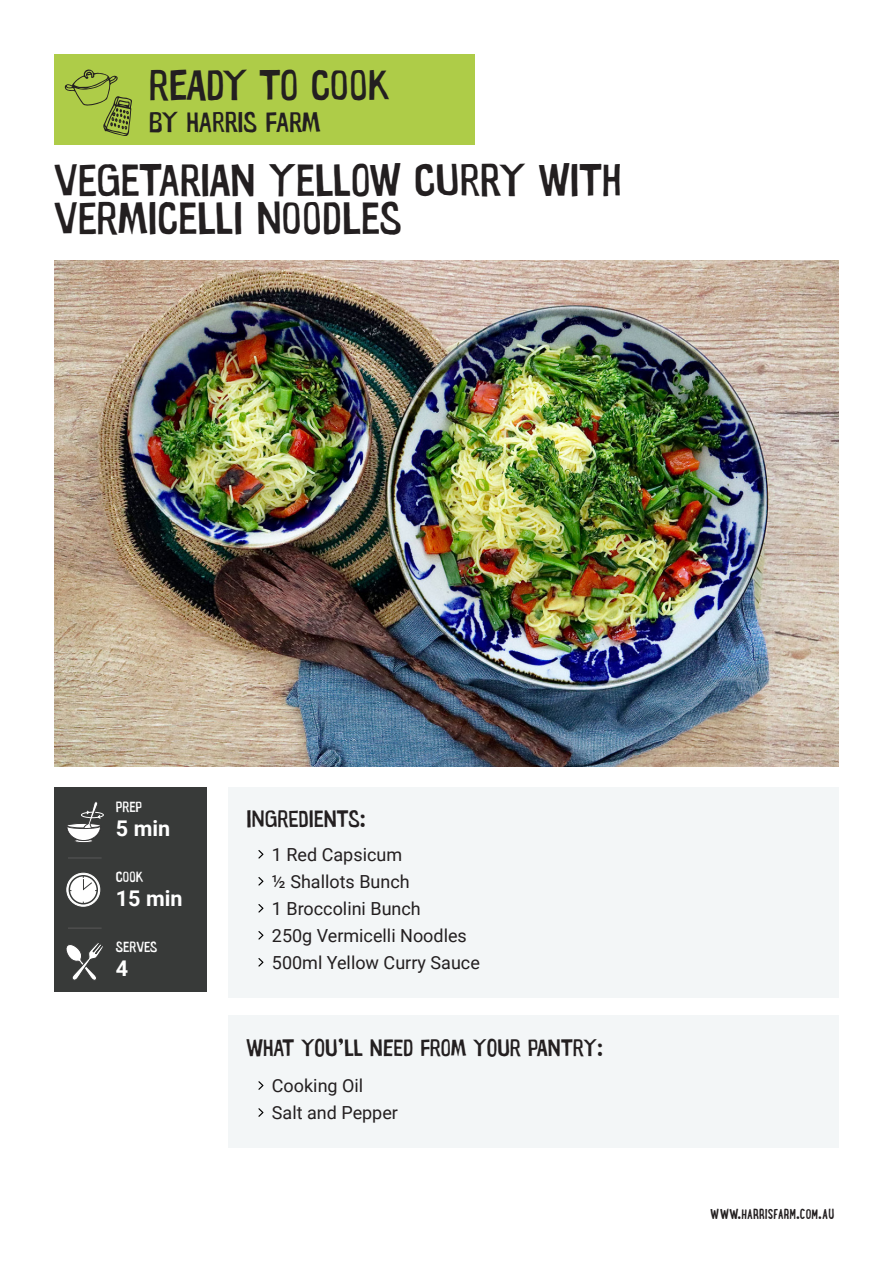
<style>
.page{position:relative;width:893px;height:1263px;background:#fff}
.page>*{position:absolute;margin:0;border:0;box-sizing:border-box;transform-origin:0 0}
.t1{font:46.05px/38.4px "Warugaki";color:#231f20}
.t2{font:43.2px "Warugaki";letter-spacing:-.005em;color:#231f20}
.t3{font:28.8px "Warugaki";color:#231f20}
.t4{font:24px "Warugaki";color:#231f20}
.t5{font:700 21.6px "Roboto";color:#fff}
.t6{font:18px "Roboto";color:#231f20}
.t7{font:700 15px "Lunch Box";color:#231f20}
.t8{font:15px "Warugaki";color:#fff}
</style>
<div class="page">
<div style="left:228px;top:787px;width:611px;height:210px;background:#f3f6f7"></div>
<div style="left:54px;top:54px;width:420px;height:90px;background:#aecc48"></div>
<div style="left:228px;top:1016px;width:611px;height:132px;background:#f3f6f7"></div>
<img style="left:54px;top:261px;width:785px;height:505px">
<div style="left:54px;top:787px;width:152px;height:204px;background:#383a39"></div>
<hr style="left:68px;top:857px;width:34px;height:1px;background:#535353">
<hr style="left:68px;top:927px;width:34px;height:2px;background:#535353">
<svg style="left:258px;top:850px;width:5px;height:8px"></svg>
<svg style="left:258px;top:877px;width:5px;height:8px"></svg>
<svg style="left:258px;top:904px;width:5px;height:8px"></svg>
<svg style="left:258px;top:931px;width:5px;height:8px"></svg>
<svg style="left:258px;top:958px;width:5px;height:8px"></svg>
<svg style="left:258px;top:1081px;width:5px;height:9px"></svg>
<svg style="left:258px;top:1108px;width:5px;height:9px"></svg>
<svg style="left:64px;top:69px;width:68px;height:67px"></svg>
<svg style="left:66px;top:943px;width:37px;height:38px"></svg>
<div style="left:74px;top:839px;width:19px;height:4px;border:1px solid #3a3a3a;border-radius:50%"></div>
<svg style="left:67px;top:801px;width:37px;height:40px"></svg>
<svg style="left:67px;top:873px;width:33px;height:33px"></svg>
<div style="left:66px;top:873px;width:34px;height:34px;border:1px solid #fff;border-radius:50%"></div>
<div style="left:69px;top:876px;width:28px;height:28px;background:#fff;border-radius:50%"></div>
<div style="left:69px;top:875px;width:29px;height:29px;border:2px solid #383a39;border-radius:50%"></div>
<svg style="left:83px;top:875px;width:14px;height:16px"></svg>
<p class="t2" style="left:149px;top:58px;width:243px">READY TO COOK</p>
<p class="t3" style="left:149px;top:104px;width:173px">BY HARRIS FARM</p>
<p class="t1" style="left:54px;top:160px;width:570px">VEGETARIAN YELLOW CURRY WITH<br>VERMICELLI NOODLES</p>
<p class="t8" style="left:116px;top:797px;width:28px">PREP</p>
<p class="t5" style="left:116px;top:813px;width:56px">5 min</p>
<p class="t8" style="left:116px;top:867px;width:29px">COOK</p>
<p class="t5" style="left:116px;top:883px;width:68px">15 min</p>
<p class="t8" style="left:116px;top:938px;width:43px">SERVES</p>
<p class="t5" style="left:116px;top:953px;width:14px">4</p>
<p class="t4" style="left:246px;top:804px;width:121px">INGREDIENTS:</p>
<p class="t6" style="left:272px;top:841px;width:132px">1 Red Capsicum</p>
<p class="t6" style="left:272px;top:868px;width:139px">½ Shallots Bunch</p>
<p class="t6" style="left:272px;top:895px;width:150px">1 Broccolini Bunch</p>
<p class="t6" style="left:272px;top:922px;width:196px">250g Vermicelli Noodles</p>
<p class="t6" style="left:272px;top:949px;width:209px">500ml Yellow Curry Sauce</p>
<p class="t4" style="left:246px;top:1033px;width:358px">WHAT YOU’LL NEED FROM YOUR PANTRY:</p>
<p class="t6" style="left:272px;top:1073px;width:93px">Cooking Oil</p>
<p class="t6" style="left:272px;top:1100px;width:128px">Salt and Pepper</p>
<p class="t7" style="left:710px;top:1204px;width:126px">WWW.HARRISFARM.COM.AU</p>
</div>
